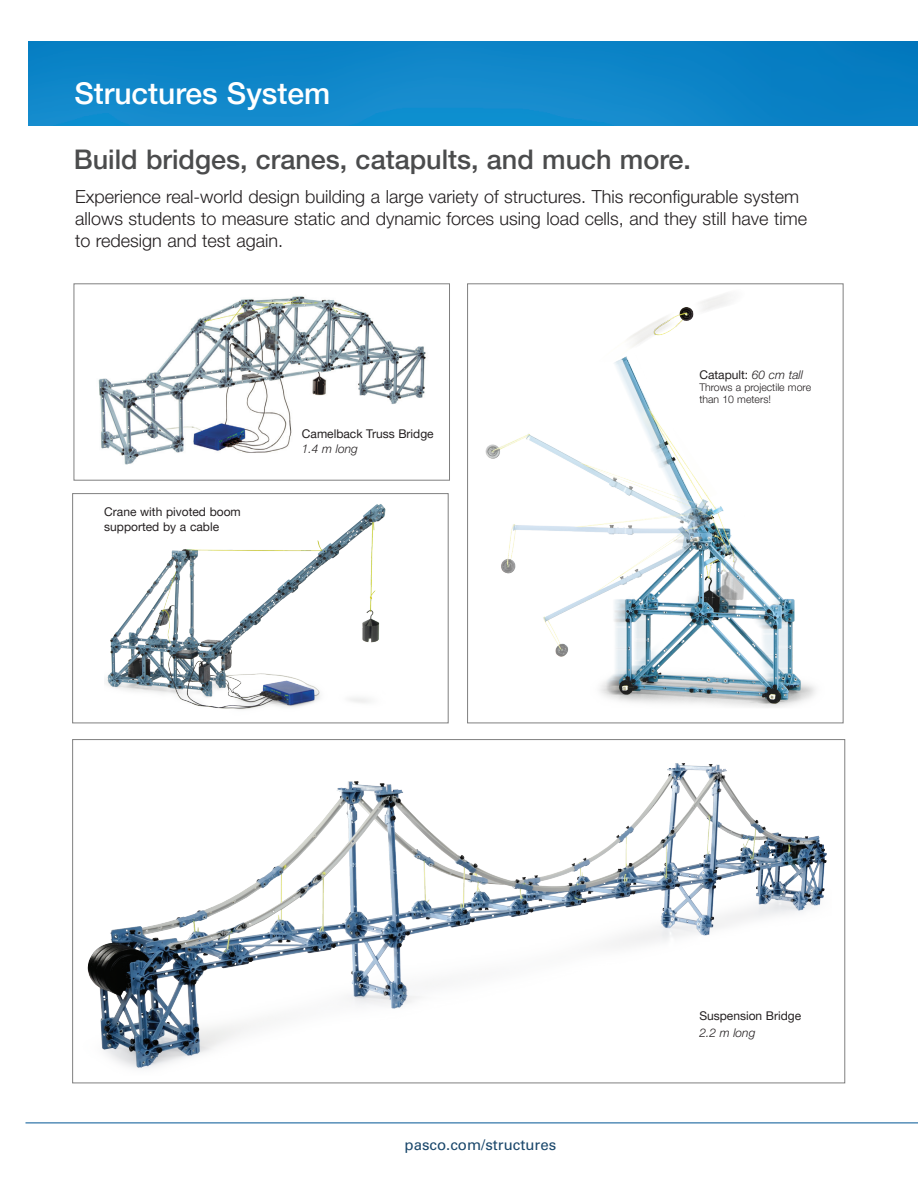
<style>
.page{position:relative;width:918px;height:1188px;background:#fff}
.page>*{position:absolute;margin:0;border:0;box-sizing:border-box;transform-origin:0 0}
._04_Body_Copy{font:500 30px "Helvetica Neue LT Pro";color:#fff}
._04_Body_Copy-2{font:500 27px "Helvetica Neue LT Pro";color:#4b4c4d}
._03P_Bullet_Body_Tex{font:300 18px/21.8px "Helvetica Neue LT Pro";color:#231f20}
.t1{font:15px "Univers";color:#1a476b}
._04_Body_Copy-3{font:12px/15px "Helvetica Neue LT Pro";color:#231f20}
._06P_Body_Text_inden{font:italic 300 12px "Helvetica Neue LT Pro";color:#231f20}
._06P_Captions{font:300 10.5px/12px "Helvetica Neue LT Pro";color:#231f20}
.s1{font-weight:300;font-style:italic}
</style>
<div class="page">
<hr style="left:26px;top:1123px;width:892px;height:1px;background:#005595">
<img style="left:28px;top:41px;width:890px;height:84px">
<img style="left:106px;top:504px;width:280px;height:206px">
<img style="left:485px;top:294px;width:331px;height:414px">
<img style="left:98px;top:296px;width:328px;height:169px">
<div style="left:74px;top:283px;width:376px;height:198px;border:1px solid #808080"></div>
<img style="left:72px;top:714px;width:774px;height:370px">
<p class="_04_Body_Copy" style="left:74px;top:75px;width:257px">Structures System</p>
<p class="_04_Body_Copy-2" style="left:74px;top:143px;width:619px">Build bridges, cranes, catapults, and much more.</p>
<p class="_03P_Bullet_Body_Tex" style="left:75px;top:186px;width:734px">Experience real-world design building a large variety of structures. This reconfigurable system allows students to measure static and dynamic forces using load cells, and they still have time to redesign and test again.</p>
<p class="_04_Body_Copy-3" style="left:104px;top:504px;width:138px">Crane with pivoted boom</p>
<p class="_04_Body_Copy-3" style="left:104px;top:519px;width:116px">supported by a cable</p>
<p class="_04_Body_Copy-3" style="left:302px;top:426px;width:133px">Camelback Truss Bridge<br><span class="s1">1.4 m long</span></p>
<p class="_04_Body_Copy-3" style="left:699px;top:367px;width:105px">Catapult: <span class="s1">60 cm tall</span></p>
<p class="_06P_Captions" style="left:699px;top:381px;width:113px">Throws a projectile more than 10 meters!</p>
<p class="t1" style="left:405px;top:1136px;width:153px">pasco.com/structures</p>
<p class="_04_Body_Copy-3" style="left:699px;top:1008px;width:103px">Suspension Bridge</p>
<p class="_06P_Body_Text_inden" style="left:699px;top:1025px;width:58px">2.2 m long</p>
</div>
